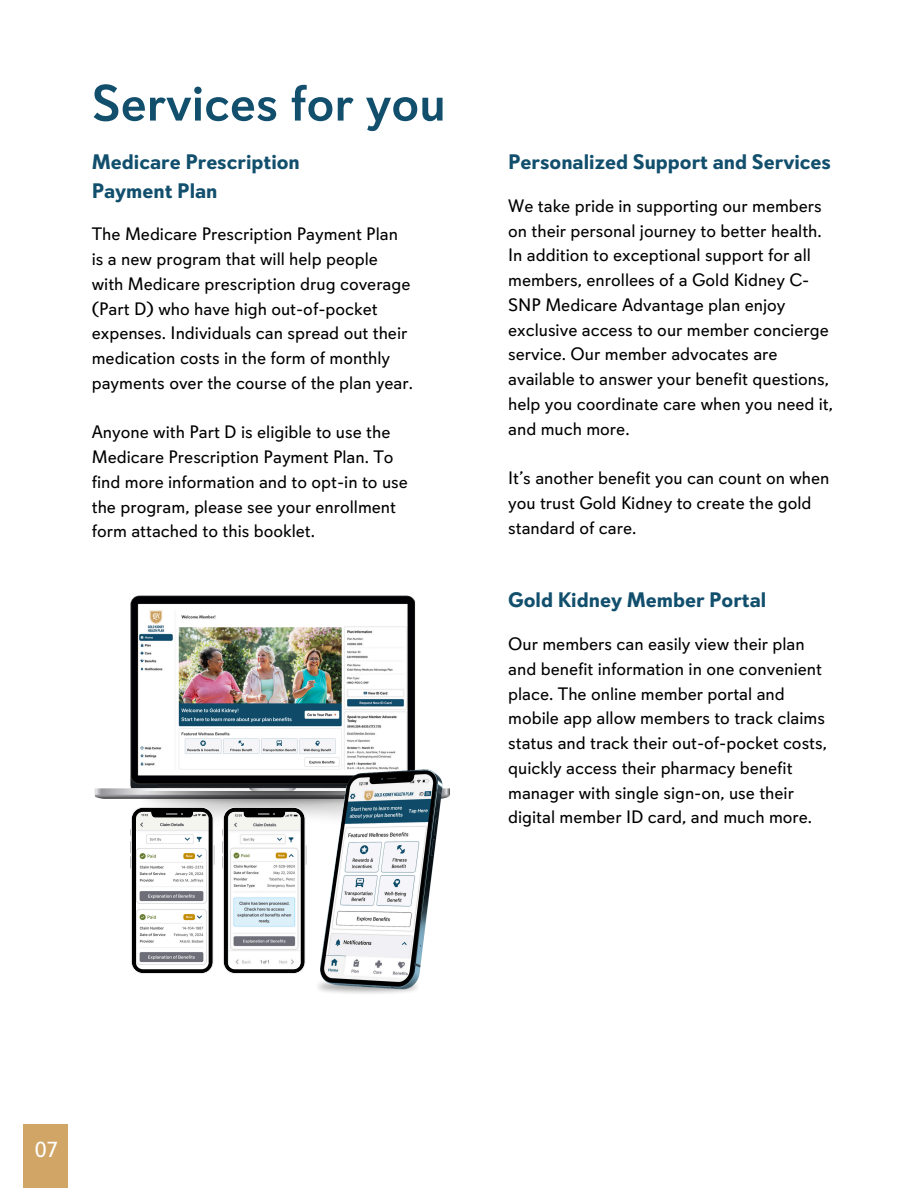
<style>
.page{position:relative;width:918px;height:1188px;background:#fff}
.page>*{position:absolute;margin:0;border:0;box-sizing:border-box;transform-origin:0 0}
.t1{font:500 51px "Davis Sans";color:#114f6d}
.t2{font:21.75px "Davis Sans";color:#fff}
.t3{font:700 21px/29.2px "Davis Sans";color:#114f6d}
.t4{font:18px/24.8px "Davis Sans";color:#000}
</style>
<div class="page">
<img style="left:94px;top:595px;width:322px;height:204px">
<img style="left:139px;top:792px;width:167px;height:27px">
<img style="left:306px;top:761px;width:144px;height:233px">
<svg style="left:222px;top:807px;width:85px;height:167px"></svg>
<svg style="left:130px;top:807px;width:85px;height:167px"></svg>
<div style="left:24px;top:1124px;width:44px;height:64px;background:#d1a565"></div>
<p class="t1" style="left:92px;top:72px;width:356px">Services for you</p>
<p class="t3" style="left:92px;top:147px;width:210px">Medicare Prescription<br>Payment Plan</p>
<p class="t4" style="left:92px;top:222px;width:323px">The Medicare Prescription Payment Plan is a new program that will help people with Medicare prescription drug coverage (Part D) who have high out-of-pocket expenses. Individuals can spread out their medication costs in the form of monthly payments over the course of the plan year.</p>
<p class="t4" style="left:92px;top:420px;width:318px">Anyone with Part D is eligible to use the Medicare Prescription Payment Plan. To find more information and to opt-in to use the program, please see your enrollment form attached to this booklet.</p>
<p class="t3" style="left:508px;top:147px;width:324px">Personalized Support and Services</p>
<p class="t4" style="left:508px;top:194px;width:326px">We take pride in supporting our members on their personal journey to better health.<br>In addition to exceptional support for all members, enrollees of a Gold Kidney C-SNP Medicare Advantage plan enjoy exclusive access to our member concierge service. Our member advocates are available to answer your benefit questions, help you coordinate care when you need it, and much more.</p>
<p class="t4" style="left:508px;top:466px;width:323px">It’s another benefit you can count on when you trust Gold Kidney to create the gold standard of care.</p>
<p class="t3" style="left:508px;top:586px;width:260px">Gold Kidney Member Portal</p>
<p class="t4" style="left:508px;top:632px;width:320px">Our members can easily view their plan and benefit information in one convenient place. The online member portal and mobile app allow members to track claims status and track their out-of-pocket costs, quickly access their pharmacy benefit manager with single sign-on, use their digital member ID card, and much more.</p>
<p class="t2" style="left:34px;top:1136px;width:24px">07</p>
</div>
